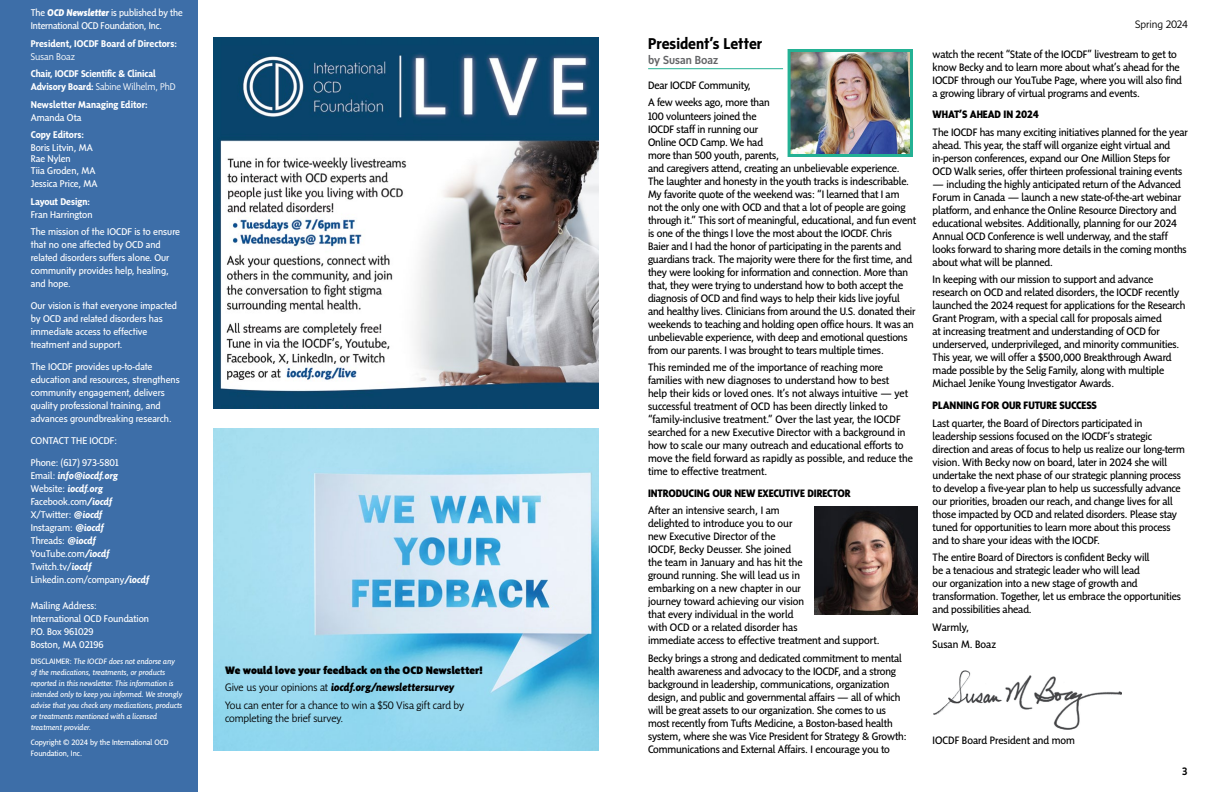
<style>
.page{position:relative;width:1224px;height:792px;background:#fff}
.page>*{position:absolute;margin:0;border:0;box-sizing:border-box;transform-origin:0 0}
.t1{font:700 16px "Sense";color:#000}
.t2{font:500 12px "Sense";color:#636466}
.t3{font:11px/13px "Sensibility";letter-spacing:-.01em;color:#000}
.t4{font:300 11px/17.7px "Sensibility";letter-spacing:-.005em;color:#000}
.t5{font:800 11px "Sensibility";letter-spacing:-.01em;color:#000}
.t6{font:300 11px "Sense";color:#000}
.t7{font:500 11px "Sense";color:#000}
.t8{font:10px/13px "Sense";color:#fff}
.t9{font:10px/13px "Sensibility";color:#fff}
.t10{font:700 10px/13px "Sensibility";color:#fff}
.t11{font:300 10px "Sensibility";color:#fff}
.t12{font:italic 8px/11px "Sensibility";color:#fff}
.t13{font:8px/11px "Sensibility";color:#fff}
.s1{font-weight:800;font-style:italic}
.s2{font-weight:300}
.s3{font-weight:700;font-style:italic}
.s4{font-family:"Sense";font-style:normal}
.s5{font-weight:900}
</style>
<div class="page">
<hr style="left:648px;top:68px;width:135px;height:1px;background:#24b194">
<div style="left:0;top:0;width:198px;height:792px;background:#3d6ea8"></div>
<img style="left:792px;top:53px;width:117px;height:100px">
<div style="left:788px;top:49px;width:125px;height:108px;border:3px solid #24b194"></div>
<img style="left:934px;top:671px;width:188px;height:59px">
<img style="left:213px;top:428px;width:385px;height:322px">
<img style="left:213px;top:37px;width:385px;height:371px">
<img style="left:815px;top:506px;width:102px;height:108px">
<p class="t9" style="left:31px;top:6px;width:153px">The <span class="s1">OCD Newsletter</span> is published by the<br>International OCD Foundation, Inc.</p>
<p class="t10" style="left:31px;top:37px;width:148px">President, IOCDF Board of Directors:</p>
<p class="t11" style="left:31px;top:51px;width:46px">Susan Boaz</p>
<p class="t10" style="left:31px;top:67px;width:146px">Chair, IOCDF Scientific &amp; Clinical<br>Advisory Board: <span class="s2">Sabine Wilhelm, PhD</span></p>
<p class="t10" style="left:31px;top:98px;width:118px">Newsletter Managing Editor:</p>
<p class="t9" style="left:31px;top:111px;width:52px">Amanda Ota</p>
<p class="t10" style="left:31px;top:128px;width:55px">Copy Editors:</p>
<p class="t9" style="left:31px;top:142px;width:64px;line-height:11px">Boris Litvin, MA<br>Rae Nylen</p>
<p class="t9" style="left:31px;top:164px;width:68px">Tiia Groden, MA<br>Jessica Price, MA</p>
<p class="t10" style="left:31px;top:195px;width:61px">Layout Design:</p>
<p class="t9" style="left:31px;top:208px;width:63px">Fran Harrington</p>
<p class="t8" style="left:31px;top:225px;width:151px">The mission of the IOCDF is to ensure that no one affected by OCD and related disorders suffers alone. Our community provides help, healing, and hope.</p>
<p class="t8" style="left:31px;top:299px;width:148px">Our vision is that everyone impacted by OCD and related disorders has immediate access to effective treatment and support.</p>
<p class="t8" style="left:31px;top:360px;width:150px">The IOCDF provides up-to-date education and resources, strengthens community engagement, delivers quality professional training, and advances groundbreaking research.</p>
<p class="t8" style="left:31px;top:434px;width:88px">CONTACT THE IOCDF:</p>
<p class="t9" style="left:31px;top:456px;width:120px">Phone: (617) 973-5801<br>Email: <span class="s3">info@iocdf.org<br></span>Website: <span class="s3">iocdf.org<br></span>Facebook.com<span class="s3">/iocdf<br></span>X/Twitter: <span class="s3">@iocdf<br></span>Instagram: <span class="s3">@iocdf<br></span>Threads: <span class="s3">@iocdf<br></span>YouTube.com<span class="s3">/iocdf<br></span>Twitch.tv/<span class="s3">iocdf<br></span>Linkedin.com/company<span class="s3">/iocdf</span></p>
<p class="t9" style="left:31px;top:599px;width:120px">Mailing Address:<br>International OCD Foundation<br>P.O. Box 961029<br>Boston, MA 02196</p>
<p class="t12" style="left:31px;top:655px;width:153px"><span class="s4">DISCLAIMER:</span> The IOCDF does not endorse any of the medications, treatments, or products reported in this newsletter. This information is intended only to keep you informed. We strongly advise that you check any medications, products or treatments mentioned with a licensed treatment provider.</p>
<p class="t13" style="left:31px;top:737px;width:139px">Copyright © 2024 by the International OCD<br>Foundation, Inc.</p>
<p class="t4" style="left:225px;top:661px;width:259px"><span class="s5">We would love your feedback on the OCD Newsletter!<br></span>Give us your opinions at <span class="s1">iocdf.org/newslettersurvey<br></span>You can enter for a chance to win a $50 Visa gift card by</p>
<p class="t4" style="left:225px;top:709px;width:120px">completing the brief survey.</p>
<h1 class="t1" style="left:648px;top:35px;width:116px">President’s Letter</h1>
<p class="t2" style="left:648px;top:53px;width:72px">by Susan Boaz</p>
<p class="t3" style="left:648px;top:76px;width:123px;line-height:17.5px">Dear IOCDF Community,<br>A few weeks ago, more than</p>
<p class="t3" style="left:648px;top:109px;width:270px">100 volunteers joined the<br>IOCDF staff in running our<br>Online OCD Camp. We had<br>more than 500 youth, parents,<br>and caregivers attend, creating an unbelievable experience.<br>The laughter and honesty in the youth tracks is indescribable.<br>My favorite quote of the weekend was: “I learned that I am not the only one with OCD and that a lot of people are going through it.” This sort of meaningful, educational, and fun event is one of the things I love the most about the IOCDF. Chris<br>Baier and I had the honor of participating in the parents and guardians track. The majority were there for the first time, and they were looking for information and connection. More than that, they were trying to understand how to both accept the diagnosis of OCD and find ways to help their kids live joyful and healthy lives. Clinicians from around the U.S. donated their weekends to teaching and holding open office hours. It was an unbelievable experience, with deep and emotional questions from our parents. I was brought to tears multiple times.</p>
<p class="t3" style="left:648px;top:361px;width:267px">This reminded me of the importance of reaching more families with new diagnoses to understand how to best<br>help their kids or loved ones. It’s not always intuitive — yet successful treatment of OCD has been directly linked to “family-inclusive treatment.” Over the last year, the IOCDF searched for a new Executive Director with a background in how to scale our many outreach and educational efforts to move the field forward as rapidly as possible, and reduce the time to effective treatment.</p>
<p class="t5" style="left:648px;top:487px;width:204px">INTRODUCING OUR NEW EXECUTIVE DIRECTOR</p>
<p class="t3" style="left:648px;top:504px;width:233px">After an intensive search, I am<br>delighted to introduce you to our<br>new Executive Director of the<br>IOCDF, Becky Deusser. She joined<br>the team in January and has hit the<br>ground running. She will lead us in<br>embarking on a new chapter in our<br>journey toward achieving our vision<br>that every individual in the world<br>with OCD or a related disorder has<br>immediate access to effective treatment and support.</p>
<p class="t3" style="left:648px;top:651px;width:260px">Becky brings a strong and dedicated commitment to mental health awareness and advocacy to the IOCDF, and a strong background in leadership, communications, organization design, and public and governmental affairs — all of which will be great assets to our organization. She comes to us most recently from Tufts Medicine, a Boston-based health system, where she was Vice President for Strategy &amp; Growth:<br>Communications and External Affairs. I encourage you to</p>
<p class="t6" style="left:1135px;top:18px;width:54px">Spring 2024</p>
<p class="t3" style="left:933px;top:47px;width:251px">watch the recent “State of the IOCDF” livestream to get to know Becky and to learn more about what’s ahead for the IOCDF through our YouTube Page, where you will also find a growing library of virtual programs and events.</p>
<p class="t5" style="left:933px;top:108px;width:108px">WHAT’S AHEAD IN 2024</p>
<p class="t3" style="left:933px;top:125px;width:257px">The IOCDF has many exciting initiatives planned for the year ahead. This year, the staff will organize eight virtual and in-person conferences, expand our One Million Steps for OCD Walk series, offer thirteen professional training events</p>
<p class="t3" style="left:933px;top:177px;width:256px">— including the highly anticipated return of the Advanced Forum in Canada — launch a new state-of-the-art webinar platform, and enhance the Online Resource Directory and educational websites. Additionally, planning for our 2024<br>Annual OCD Conference is well underway, and the staff looks forward to sharing more details in the coming months about what will be planned.</p>
<p class="t3" style="left:933px;top:273px;width:254px">In keeping with our mission to support and advance research on OCD and related disorders, the IOCDF recently launched the 2024 request for applications for the Research Grant Program, with a special call for proposals aimed<br>at increasing treatment and understanding of OCD for underserved, underprivileged, and minority communities.<br>This year, we will offer a $500,000 Breakthrough Award made possible by the Selig Family, along with multiple Michael Jenike Young Investigator Awards.</p>
<p class="t5" style="left:933px;top:399px;width:166px">PLANNING FOR OUR FUTURE SUCCESS</p>
<p class="t3" style="left:933px;top:416px;width:254px">Last quarter, the Board of Directors participated in leadership sessions focused on the IOCDF’s strategic direction and areas of focus to help us realize our long-term vision. With Becky now on board, later in 2024 she will undertake the next phase of our strategic planning process to develop a five-year plan to help us successfully advance our priorities, broaden our reach, and change lives for all those impacted by OCD and related disorders. Please stay tuned for opportunities to learn more about this process and to share your ideas with the IOCDF.</p>
<p class="t3" style="left:933px;top:551px;width:250px">The entire Board of Directors is confident Becky will<br>be a tenacious and strategic leader who will lead<br>our organization into a new stage of growth and transformation. Together, let us embrace the opportunities and possibilities ahead.</p>
<p class="t3" style="left:933px;top:618px;width:65px;line-height:17.5px">Warmly,<br>Susan M. Boaz</p>
<p class="t3" style="left:933px;top:733px;width:144px">IOCDF Board President and mom</p>
<p class="t7" style="left:1182px;top:765px;width:7px">3</p>
</div>
